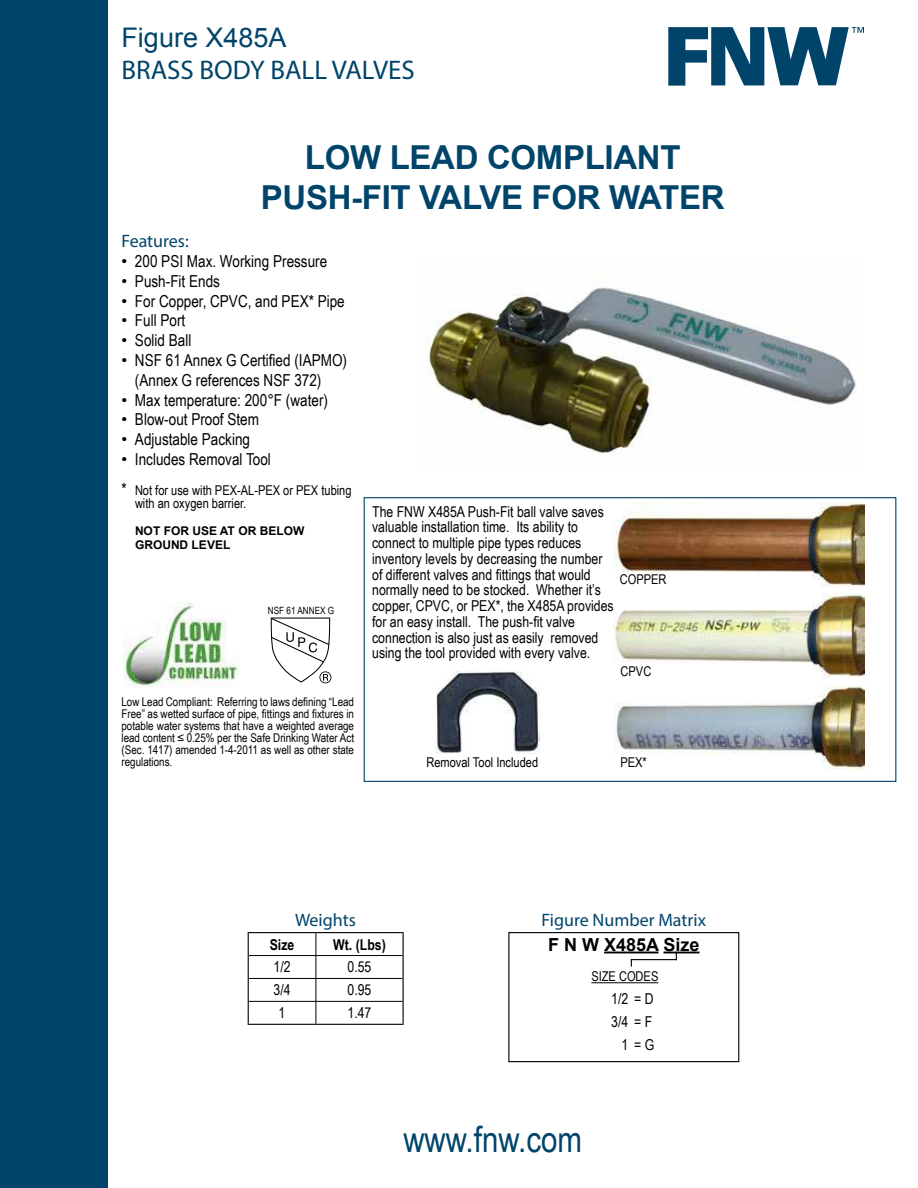
<style>
.page{position:relative;width:918px;height:1188px;background:#fff}
.page>*{position:absolute;margin:0;border:0;box-sizing:border-box;transform-origin:0 0}
.t1{font:36px "Arial Narrow";color:#00446a}
.t2{font:700 33px/39.6px "Arial";letter-spacing:-.01em;color:#00446a;text-align:center}
.t3{font:27px "Myriad Pro";color:#00446a}
.t4{font:27px "Arial";color:#00446a}
.t5{font:18px "Myriad Pro";color:#00446a}
.t6{font:700 18px "Arial";color:#000}
.t7{font:16.5px/19.8px "Arial Narrow";color:#000}
.t8{font:15px/15.8px "Arial Narrow";color:#000;text-align:right}
.t9{font:700 15px "Arial Narrow";color:#000}
.t10{font:13.5px/13.5px "Arial Narrow";color:#000}
.t11{font:12px/12px "Arial Narrow";color:#000;text-align:justify}
.t12{font:700 12px/13.5px "Arial";color:#000}
.t13{font:9.9px "Arial Narrow";color:#000}
.s1{font-family:"Arial"}
.s2{font-size:16.5px}
</style>
<div class="page">
<img style="left:614px;top:502px;width:250px;height:84px">
<img style="left:614px;top:594px;width:250px;height:84px">
<img style="left:614px;top:686px;width:250px;height:83px">
<img style="left:436px;top:670px;width:104px;height:84px">
<div style="left:364px;top:497px;width:532px;height:285px;border:1px solid #00446a"></div>
<div style="left:0;top:0;width:108px;height:1188px;background:#00446a"></div>
<svg style="left:668px;top:27px;width:196px;height:59px"></svg>
<hr style="left:249px;top:955px;width:67px;height:1px;background:#000">
<hr style="left:316px;top:955px;width:87px;height:1px;background:#000">
<hr style="left:249px;top:978px;width:67px;height:1px;background:#000">
<hr style="left:316px;top:978px;width:87px;height:1px;background:#000">
<hr style="left:249px;top:1001px;width:67px;height:1px;background:#000">
<hr style="left:316px;top:1001px;width:87px;height:1px;background:#000">
<svg style="left:316px;top:933px;width:1px;height:91px"></svg>
<hr style="left:248px;top:932px;width:68px;height:1px;background:#000">
<hr style="left:316px;top:932px;width:88px;height:1px;background:#000">
<svg style="left:248px;top:933px;width:1px;height:91px"></svg>
<svg style="left:403px;top:933px;width:1px;height:91px"></svg>
<hr style="left:248px;top:1024px;width:68px;height:1px;background:#000">
<hr style="left:316px;top:1024px;width:88px;height:1px;background:#000">
<img style="left:123px;top:603px;width:115px;height:85px">
<hr style="left:604px;top:952px;width:55px;height:1px;background:#000">
<hr style="left:664px;top:952px;width:36px;height:1px;background:#000">
<svg style="left:271px;top:618px;width:60px;height:65px"></svg>
<hr style="left:591px;top:982px;width:67px;height:1px;background:#000">
<div style="left:508px;top:932px;width:231px;height:130px;border:1px solid #000"></div>
<hr style="left:631px;top:959px;width:45px;height:1px;background:#000">
<img style="left:424px;top:287px;width:433px;height:167px">
<h3 class="t4" style="left:122px;top:19px;width:167px">Figure X485A</h3>
<h3 class="t3" style="left:122px;top:53px;width:295px">BRASS BODY BALL VALVES</h3>
<h2 class="t2" style="left:261px;top:139px;width:465px">LOW LEAD COMPLIANT<br>PUSH-FIT VALVE FOR WATER</h2>
<p class="t5" style="left:122px;top:230px;width:69px">Features:</p>
<p class="t7" style="left:122px;top:251px;width:207px"><span class="s1">•</span> 200 PSI Max. Working Pressure</p>
<p class="t7" style="left:122px;top:270px;width:100px"><span class="s1">•</span> Push-Fit Ends</p>
<p class="t7" style="left:122px;top:290px;width:225px"><span class="s1">•</span> For Copper, CPVC, and PEX* Pipe</p>
<p class="t7" style="left:122px;top:310px;width:65px"><span class="s1">•</span> Full Port</p>
<p class="t7" style="left:122px;top:330px;width:71px"><span class="s1">•</span> Solid Ball</p>
<p class="t7" style="left:135px;top:350px;width:214px;text-indent:-13px"><span class="s1">•</span> NSF 61 Annex G Certified (IAPMO) (Annex G references NSF 372)</p>
<p class="t7" style="left:122px;top:389px;width:208px"><span class="s1">•</span> Max temperature: 200°F (water)</p>
<p class="t7" style="left:122px;top:409px;width:139px"><span class="s1">•</span> Blow-out Proof Stem</p>
<p class="t7" style="left:122px;top:429px;width:130px"><span class="s1">•</span> Adjustable Packing</p>
<p class="t7" style="left:122px;top:449px;width:151px"><span class="s1">•</span> Includes Removal Tool</p>
<p class="t10" style="left:135px;top:483px;width:218px;text-indent:-13px"><span class="s2">*</span> Not for use with PEX-AL-PEX or PEX tubing with an oxygen barrier.</p>
<p class="t12" style="left:135px;top:525px;width:171px">NOT FOR USE AT OR BELOW<br>GROUND LEVEL</p>
<p class="t13" style="left:268px;top:603px;width:68px">NSF 61 ANNEX G</p>
<p class="t11" style="left:122px;top:695px;width:234px">Low Lead Compliant: Referring to laws defining “Lead Free” as wetted surface of pipe, fittings and fixtures in potable water systems that have a weighted average lead content ≤ 0.25% per the Safe Drinking Water Act (Sec. 1417) amended 1-4-2011 as well as other state regulations.</p>
<p class="t8" style="left:372px;top:503px;width:243px;text-align:left">The FNW X485A Push-Fit ball valve saves valuable installation time. Its ability to connect to multiple pipe types reduces inventory levels by decreasing the number of different valves and fittings that would normally need to be stocked. Whether it’s copper, CPVC, or PEX*, the X485A provides for an easy install. The push-fit valve connection is also just as easily removed using the tool provided with every valve.</p>
<p class="t10" style="left:620px;top:572px;width:48px">COPPER</p>
<p class="t10" style="left:426px;top:755px;width:113px">Removal Tool Included</p>
<p class="t10" style="left:621px;top:664px;width:32px">CPVC</p>
<p class="t10" style="left:620px;top:755px;width:28px">PEX*</p>
<p class="t5" style="left:295px;top:908px;width:62px">Weights</p>
<p class="t5" style="left:542px;top:908px;width:166px">Figure Number Matrix</p>
<p class="t6" style="left:548px;top:932px;width:153px">F N W X485A Size</p>
<p class="t10" style="left:591px;top:969px;width:69px">SIZE CODES</p>
<p class="t8" style="left:611px;top:987px;width:45px;line-height:23px">1/2 = D<br>3/4 = F<br>1 = G</p>
<p class="t9" style="left:270px;top:933px;width:26px">Size</p>
<p class="t9" style="left:333px;top:933px;width:54px">Wt. (Lbs)</p>
<p class="t8" style="left:274px;top:959px;width:19px">1/2</p>
<p class="t8" style="left:348px;top:959px;width:25px">0.55</p>
<p class="t8" style="left:274px;top:982px;width:19px">3/4</p>
<p class="t8" style="left:348px;top:982px;width:25px">0.95</p>
<p class="t8" style="left:279px;top:1005px;width:8px">1</p>
<p class="t8" style="left:348px;top:1005px;width:25px">1.47</p>
<h1 class="t1" style="left:403px;top:1113px;width:180px">www.fnw.com</h1>
</div>
